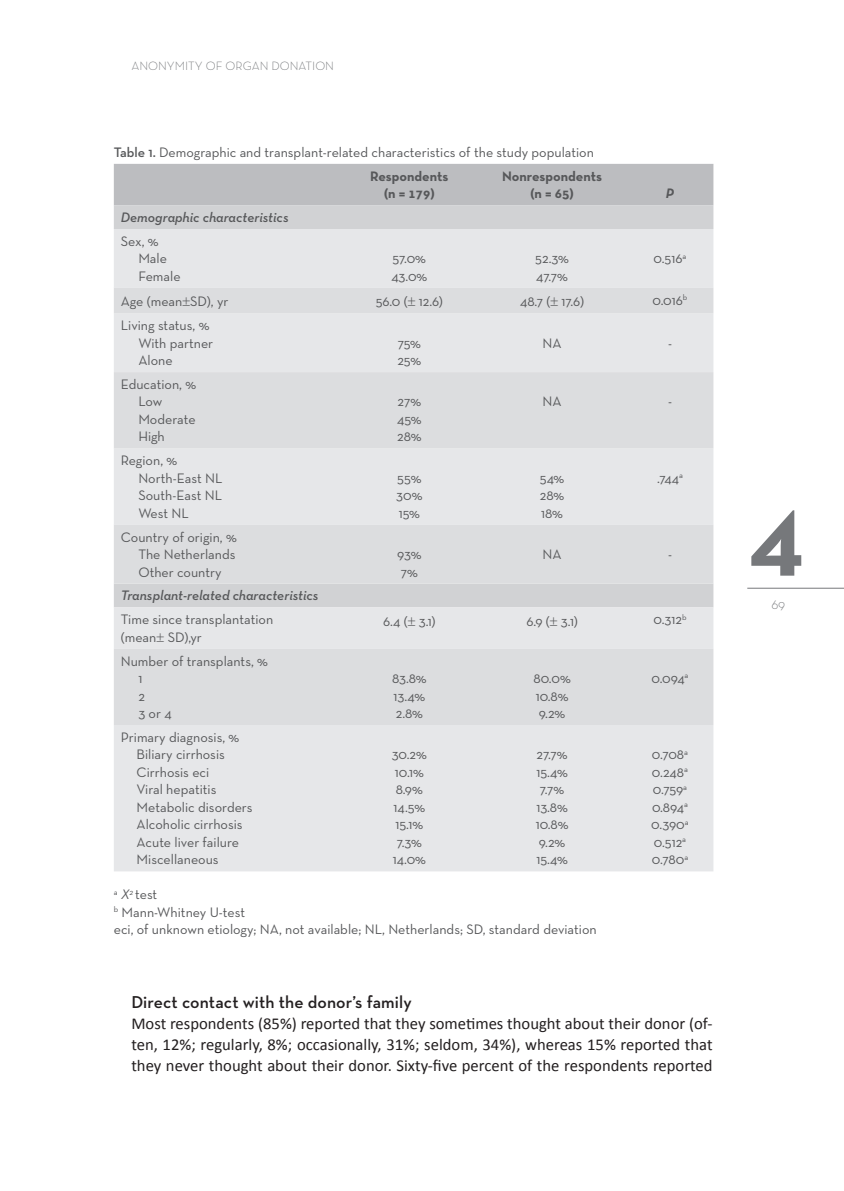
<style>
.page{position:relative;width:844px;height:1191px;background:#fff}
.page>*{position:absolute;margin:0;border:0;box-sizing:border-box;transform-origin:0 0}
.t1{font:700 105px "Neutra Text TF";color:#76787b}
.Kop_2{font:600 17.5px "Neutra Text";letter-spacing:.005em;color:#231f20}
.t2{font:16.62px/21px "Calibri";color:#231f20;text-align:justify}
.t3{font:14px/17.5px "Neutra Text";color:#57585a}
.t4{font:italic 600 14px "Neutra Text";color:#57585a}
.t5{font:700 14px "Neutra Text TF";color:#57585a}
.t6{font:300 14px "Neutra Text";color:#76787b}
.t7{font:italic 700 14px "Neutra Text TF";color:#57585a}
.t8{font:300 12.25px "Neutra Text";color:#76787b}
.s1{font-weight:600}
.s2{font-style:italic}
</style>
<div class="page">
<hr style="left:747px;top:588px;width:96px;height:1px;background:#76787b">
<div style="left:114px;top:164px;width:599px;height:41px;background:#bcbdc0"></div>
<div style="left:114px;top:205px;width:599px;height:24px;background:#d1d2d4"></div>
<div style="left:114px;top:229px;width:599px;height:642px;background:#e6e7e9"></div>
<svg style="left:114px;top:288px;width:599px;height:437px;background:#dfe0e2"></svg>
<svg style="left:183px;top:298px;width:7px;height:8px"></svg>
<svg style="left:408px;top:298px;width:7px;height:8px"></svg>
<svg style="left:550px;top:298px;width:7px;height:8px"></svg>
<svg style="left:157px;top:633px;width:7px;height:8px"></svg>
<svg style="left:408px;top:617px;width:7px;height:9px"></svg>
<svg style="left:550px;top:617px;width:7px;height:9px"></svg>
<p class="t8" style="left:131px;top:59px;width:204px">ANONYMITY OF ORGAN DONATION</p>
<p class="t3" style="left:114px;top:143px;width:481px"><span class="s1">Table 1.</span> Demographic and transplant-related characteristics of the study population</p>
<p class="t5" style="left:370px;top:167px;width:80px">Respondents</p>
<p class="t5" style="left:384px;top:185px;width:52px">(n = 179)</p>
<p class="t5" style="left:502px;top:167px;width:101px">Nonrespondents</p>
<p class="t5" style="left:530px;top:185px;width:45px">(n = 65)</p>
<p class="t7" style="left:665px;top:185px;width:10px">P</p>
<p class="t4" style="left:121px;top:209px;width:169px">Demographic characteristics</p>
<p class="t3" style="left:121px;top:232px;width:39px">Sex, %</p>
<p class="t3" style="left:138px;top:249px;width:30px">Male</p>
<p class="t3" style="left:138px;top:267px;width:44px">Female</p>
<p class="t3" style="left:392px;top:249px;width:35px">57.0%</p>
<p class="t3" style="left:391px;top:267px;width:37px">43.0%</p>
<p class="t3" style="left:535px;top:249px;width:35px">52.3%</p>
<p class="t3" style="left:536px;top:267px;width:33px">47.7%</p>
<p class="t3" style="left:653px;top:249px;width:34px">0.516<sup>a</sup></p>
<p class="t3" style="left:121px;top:292px;width:109px">Age (mean SD), yr</p>
<p class="t3" style="left:375px;top:292px;width:69px">56.0 ( 12.6)</p>
<p class="t3" style="left:520px;top:292px;width:65px">48.7 ( 17.6)</p>
<p class="t3" style="left:652px;top:291px;width:36px">0.016<sup>b</sup></p>
<p class="t3" style="left:121px;top:316px;width:90px">Living status, %</p>
<p class="t3" style="left:138px;top:334px;width:76px">With partner</p>
<p class="t3" style="left:138px;top:351px;width:36px">Alone</p>
<p class="t3" style="left:542px;top:334px;width:21px">NA</p>
<p class="t3" style="left:667px;top:334px;width:6px">-</p>
<p class="t3" style="left:397px;top:334px;width:25px">75%</p>
<p class="t3" style="left:397px;top:351px;width:25px">25%</p>
<p class="t3" style="left:121px;top:375px;width:77px">Education, %</p>
<p class="t3" style="left:138px;top:393px;width:25px">Low</p>
<p class="t3" style="left:138px;top:410px;width:59px">Moderate</p>
<p class="t3" style="left:138px;top:428px;width:28px">High</p>
<p class="t3" style="left:121px;top:451px;width:58px">Region, %</p>
<p class="t3" style="left:138px;top:469px;width:86px">North-East NL</p>
<p class="t3" style="left:138px;top:486px;width:85px">South-East NL</p>
<p class="t3" style="left:138px;top:504px;width:52px">West NL</p>
<p class="t3" style="left:121px;top:528px;width:117px">Country of origin, %</p>
<p class="t3" style="left:138px;top:545px;width:99px">The Netherlands</p>
<p class="t3" style="left:138px;top:563px;width:85px">Other country</p>
<p class="t3" style="left:397px;top:393px;width:25px">27%</p>
<p class="t3" style="left:397px;top:410px;width:26px">45%</p>
<p class="t3" style="left:397px;top:428px;width:26px">28%</p>
<p class="t3" style="left:397px;top:469px;width:26px">55%</p>
<p class="t3" style="left:396px;top:486px;width:28px">30%</p>
<p class="t3" style="left:398px;top:504px;width:23px">15%</p>
<p class="t3" style="left:397px;top:545px;width:26px">93%</p>
<p class="t3" style="left:400px;top:563px;width:19px">7%</p>
<p class="t3" style="left:542px;top:393px;width:21px">NA</p>
<p class="t3" style="left:667px;top:393px;width:6px">-</p>
<p class="t3" style="left:539px;top:469px;width:26px">54%</p>
<p class="t3" style="left:539px;top:486px;width:26px">28%</p>
<p class="t3" style="left:541px;top:504px;width:23px">18%</p>
<p class="t3" style="left:657px;top:469px;width:27px">.744<sup>a</sup></p>
<p class="t3" style="left:542px;top:545px;width:21px">NA</p>
<p class="t3" style="left:667px;top:545px;width:6px">-</p>
<p class="t4" style="left:121px;top:587px;width:199px">Transplant-related characteristics</p>
<p class="t3" style="left:121px;top:610px;width:154px">Time since transplantation (mean SD),yr</p>
<p class="t3" style="left:383px;top:612px;width:54px">6.4 ( 3.1)</p>
<p class="t3" style="left:526px;top:612px;width:53px">6.9 ( 3.1)</p>
<p class="t3" style="left:653px;top:610px;width:35px">0.312<sup>b</sup></p>
<p class="t3" style="left:121px;top:652px;width:149px">Number of transplants, %</p>
<p class="t3" style="left:138px;top:669px;width:5px">1</p>
<p class="t3" style="left:138px;top:687px;width:8px">2</p>
<p class="t3" style="left:138px;top:704px;width:35px">3 or 4</p>
<p class="t3" style="left:392px;top:669px;width:36px">83.8%</p>
<p class="t3" style="left:393px;top:687px;width:33px">13.4%</p>
<p class="t3" style="left:395px;top:704px;width:29px">2.8%</p>
<p class="t3" style="left:533px;top:669px;width:39px">80.0%</p>
<p class="t3" style="left:535px;top:687px;width:34px">10.8%</p>
<p class="t3" style="left:538px;top:704px;width:28px">9.2%</p>
<p class="t3" style="left:651px;top:669px;width:38px">0.094<sup>a</sup></p>
<p class="t3" style="left:121px;top:728px;width:120px">Primary diagnosis, %</p>
<p class="t3" style="left:136px;top:745px;width:90px">Biliary cirrhosis</p>
<p class="t3" style="left:136px;top:763px;width:74px">Cirrhosis eci</p>
<p class="t3" style="left:136px;top:780px;width:81px">Viral hepatitis</p>
<p class="t3" style="left:136px;top:798px;width:117px">Metabolic disorders</p>
<p class="t3" style="left:136px;top:815px;width:107px">Alcoholic cirrhosis</p>
<p class="t3" style="left:136px;top:833px;width:104px">Acute liver failure</p>
<p class="t3" style="left:136px;top:850px;width:84px">Miscellaneous</p>
<p class="t3" style="left:391px;top:745px;width:37px">30.2%</p>
<p class="t3" style="left:395px;top:763px;width:31px">10.1%</p>
<p class="t3" style="left:395px;top:780px;width:29px">8.9%</p>
<p class="t3" style="left:393px;top:798px;width:33px">14.5%</p>
<p class="t3" style="left:395px;top:815px;width:29px">15.1%</p>
<p class="t3" style="left:396px;top:833px;width:27px">7.3%</p>
<p class="t3" style="left:392px;top:850px;width:35px">14.0%</p>
<p class="t3" style="left:536px;top:745px;width:32px">27.7%</p>
<p class="t3" style="left:536px;top:763px;width:33px">15.4%</p>
<p class="t3" style="left:539px;top:780px;width:26px">7.7%</p>
<p class="t3" style="left:536px;top:798px;width:33px">13.8%</p>
<p class="t3" style="left:535px;top:815px;width:34px">10.8%</p>
<p class="t3" style="left:538px;top:833px;width:28px">9.2%</p>
<p class="t3" style="left:536px;top:850px;width:33px">15.4%</p>
<p class="t3" style="left:114px;top:885px;width:45px"><sup>a</sup> <span class="s2">X</span><sup>2</sup> test</p>
<p class="t3" style="left:114px;top:903px;width:133px"><sup>b</sup> Mann-Whitney U-test</p>
<p class="t3" style="left:114px;top:920px;width:484px">eci, of unknown etiology; NA, not available; NL, Netherlands; SD, standard deviation</p>
<p class="t3" style="left:651px;top:745px;width:38px">0.708<sup>a</sup></p>
<p class="t3" style="left:651px;top:763px;width:38px">0.248<sup>a</sup></p>
<p class="t3" style="left:652px;top:780px;width:36px">0.759<sup>a</sup></p>
<p class="t3" style="left:652px;top:798px;width:37px">0.894<sup>a</sup></p>
<p class="t3" style="left:651px;top:815px;width:39px">0.390<sup>a</sup></p>
<p class="t3" style="left:653px;top:833px;width:34px">0.512<sup>a</sup></p>
<p class="t3" style="left:651px;top:850px;width:38px">0.780<sup>a</sup></p>
<p class="Kop_2" style="left:131px;top:991px;width:282px">Direct contact with the donor’s family</p>
<p class="t2" style="left:131px;top:1012px;width:582px">Most respondents (85%) reported that they sometimes thought about their donor (of&shy;ten, 12%; regularly, 8%; occasionally, 31%; seldom, 34%), whereas 15% reported that they never thought about their donor. Sixty-five percent of the respondents reported</p>
<h1 class="t1" style="left:748px;top:464px;width:56px">4</h1>
<p class="t6" style="left:771px;top:595px;width:15px">69</p>
</div>
